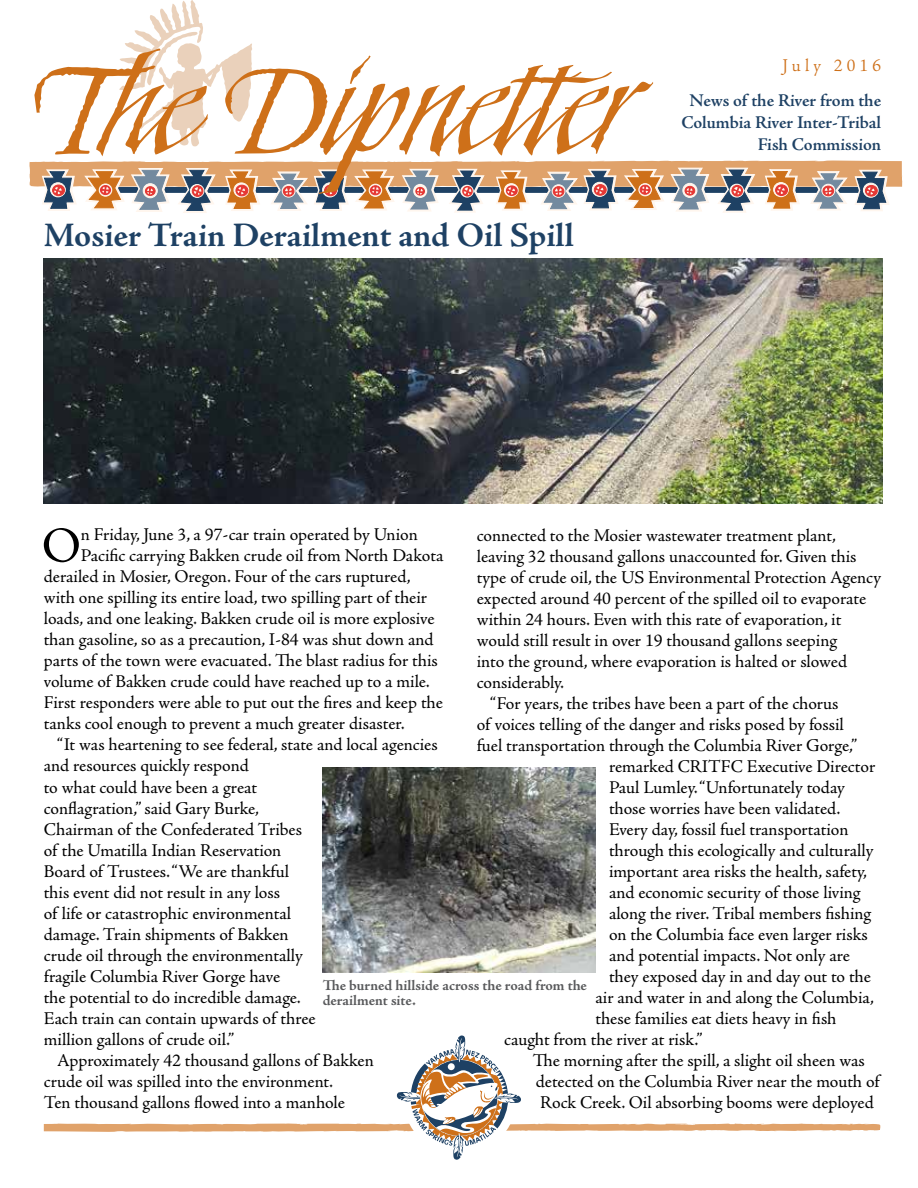
<style>
.page{position:relative;width:918px;height:1188px;background:#fff}
.page>*{position:absolute;margin:0;border:0;box-sizing:border-box;transform-origin:0 0}
.t1{font:135.15px "Styx Rough";color:#ce7019}
.t2{font:50.1px "Adobe Jenson Pro";color:#000}
.t3{font:700 34.5px "Adobe Jenson Pro";letter-spacing:-.005em;color:#1e4164}
.t4{font:18px "Adobe Jenson Pro";letter-spacing:-.005em;color:#000}
.t5{font:600 18px/21.6px "Adobe Jenson Pro";letter-spacing:-.005em;color:#1e4164;text-align:center}
.t6{font:300 18px "Adobe Jenson Pro";letter-spacing:.24em;color:#ce7019}
.t7{font:700 15px/15px "Adobe Jenson Pro";letter-spacing:-.005em;color:#58595b}
</style>
<div class="page">
<svg style="left:29px;top:160px;width:873px;height:53px"></svg>
<svg style="left:118px;top:0;width:134px;height:146px"></svg>
<svg style="left:44px;top:1035px;width:837px;height:125px"></svg>
<img style="left:44px;top:258px;width:839px;height:245px">
<img style="left:322px;top:768px;width:274px;height:205px">
<h1 class="t1" style="left:26px;top:16px;width:606px">The Dipnetter</h1>
<h3 class="t3" style="left:44px;top:216px;width:532px">Mosier Train Derailment and Oil Spill</h3>
<p class="t6" style="left:783px;top:55px;width:100px">July 2016</p>
<p class="t5" style="left:682px;top:90px;width:201px">News of the River from the<br>Columbia River Inter-Tribal</p>
<p class="t5" style="left:758px;top:133px;width:125px">Fish Commission</p>
<h2 class="t2" style="left:42px;top:517px;width:41px">O</h2>
<p class="t4" style="left:81px;top:525px;width:338px">n Friday, June 3, a 97-car train operated by Union</p>
<p class="t4" style="left:477px;top:525px;width:361px">connected to the Mosier wastewater treatment plant,</p>
<p class="t4" style="left:477px;top:546px;width:381px">leaving 32 thousand gallons unaccounted for. Given this</p>
<p class="t4" style="left:477px;top:567px;width:406px">type of crude oil, the US Environmental Protection Agency</p>
<p class="t4" style="left:477px;top:588px;width:391px">expected around 40 percent of the spilled oil to evaporate</p>
<p class="t4" style="left:477px;top:609px;width:366px">within 24 hours. Even with this rate of evaporation, it</p>
<p class="t4" style="left:477px;top:630px;width:362px">would still result in over 19 thousand gallons seeping</p>
<p class="t4" style="left:477px;top:651px;width:372px">into the ground, where evaporation is halted or slowed</p>
<p class="t4" style="left:477px;top:672px;width:89px">considerably.</p>
<p class="t4" style="left:490px;top:693px;width:350px">“For years, the tribes have been a part of the chorus</p>
<p class="t4" style="left:477px;top:714px;width:369px">of voices telling of the danger and risks posed by fossil</p>
<p class="t4" style="left:477px;top:735px;width:382px">fuel transportation through the Columbia River Gorge,”</p>
<p class="t4" style="left:609px;top:756px;width:268px">remarked CRITFC Executive Director</p>
<p class="t4" style="left:609px;top:777px;width:237px">Paul Lumley. “Unfortunately today</p>
<p class="t4" style="left:609px;top:798px;width:233px">those worries have been validated.</p>
<p class="t4" style="left:609px;top:819px;width:241px">Every day, fossil fuel transportation</p>
<p class="t4" style="left:609px;top:840px;width:266px">through this ecologically and culturally</p>
<p class="t4" style="left:609px;top:861px;width:260px">important area risks the health, safety,</p>
<p class="t4" style="left:609px;top:882px;width:253px">and economic security of those living</p>
<p class="t4" style="left:609px;top:903px;width:264px">along the river. Tribal members fishing</p>
<p class="t4" style="left:609px;top:924px;width:260px">on the Columbia face even larger risks</p>
<p class="t4" style="left:609px;top:945px;width:242px">and potential impacts. Not only are</p>
<p class="t4" style="left:609px;top:966px;width:263px">they exposed day in and day out to the</p>
<p class="t4" style="left:596px;top:987px;width:280px">air and water in and along the Columbia,</p>
<p class="t4" style="left:596px;top:1008px;width:242px">these families eat diets heavy in fish</p>
<p class="t4" style="left:504px;top:1029px;width:200px">caught from the river at risk.”</p>
<p class="t4" style="left:533px;top:1050px;width:334px">The morning after the spill, a slight oil sheen was</p>
<p class="t4" style="left:536px;top:1071px;width:345px">detected on the Columbia River near the mouth of</p>
<p class="t4" style="left:540px;top:1092px;width:335px">Rock Creek. Oil absorbing booms were deployed</p>
<p class="t4" style="left:81px;top:546px;width:364px">Pacific carrying Bakken crude oil from North Dakota</p>
<p class="t4" style="left:44px;top:567px;width:368px">derailed in Mosier, Oregon. Four of the cars ruptured,</p>
<p class="t4" style="left:44px;top:588px;width:385px">with one spilling its entire load, two spilling part of their</p>
<p class="t4" style="left:44px;top:609px;width:392px">loads, and one leaking. Bakken crude oil is more explosive</p>
<p class="t4" style="left:44px;top:630px;width:391px">than gasoline, so as a precaution, I-84 was shut down and</p>
<p class="t4" style="left:44px;top:651px;width:396px">parts of the town were evacuated. The blast radius for this</p>
<p class="t4" style="left:44px;top:672px;width:388px">volume of Bakken crude could have reached up to a mile.</p>
<p class="t4" style="left:44px;top:693px;width:401px">First responders were able to put out the fires and keep the</p>
<p class="t4" style="left:44px;top:714px;width:362px">tanks cool enough to prevent a much greater disaster.</p>
<p class="t4" style="left:57px;top:735px;width:382px">“It was heartening to see federal, state and local agencies</p>
<p class="t4" style="left:44px;top:756px;width:206px">and resources quickly respond</p>
<p class="t4" style="left:44px;top:777px;width:215px">to what could have been a great</p>
<p class="t4" style="left:44px;top:798px;width:217px">conflagration,” said Gary Burke,</p>
<p class="t4" style="left:44px;top:819px;width:260px">Chairman of the Confederated Tribes</p>
<p class="t4" style="left:44px;top:840px;width:239px">of the Umatilla Indian Reservation</p>
<p class="t4" style="left:44px;top:861px;width:247px">Board of Trustees. “We are thankful</p>
<p class="t4" style="left:44px;top:882px;width:238px">this event did not result in any loss</p>
<p class="t4" style="left:44px;top:903px;width:249px">of life or catastrophic environmental</p>
<p class="t4" style="left:44px;top:924px;width:246px">damage. Train shipments of Bakken</p>
<p class="t4" style="left:44px;top:945px;width:261px">crude oil through the environmentally</p>
<p class="t4" style="left:44px;top:966px;width:238px">fragile Columbia River Gorge have</p>
<p class="t4" style="left:44px;top:987px;width:259px">the potential to do incredible damage.</p>
<p class="t4" style="left:44px;top:1008px;width:273px">Each train can contain upwards of three</p>
<p class="t4" style="left:44px;top:1029px;width:192px">million gallons of crude oil.”</p>
<p class="t4" style="left:57px;top:1050px;width:318px">Approximately 42 thousand gallons of Bakken</p>
<p class="t4" style="left:44px;top:1071px;width:291px">crude oil was spilled into the environment.</p>
<p class="t4" style="left:44px;top:1092px;width:303px">Ten thousand gallons flowed into a manhole</p>
<p class="t7" style="left:323px;top:978px;width:266px">The burned hillside across the road from the derailment site.</p>
</div>
